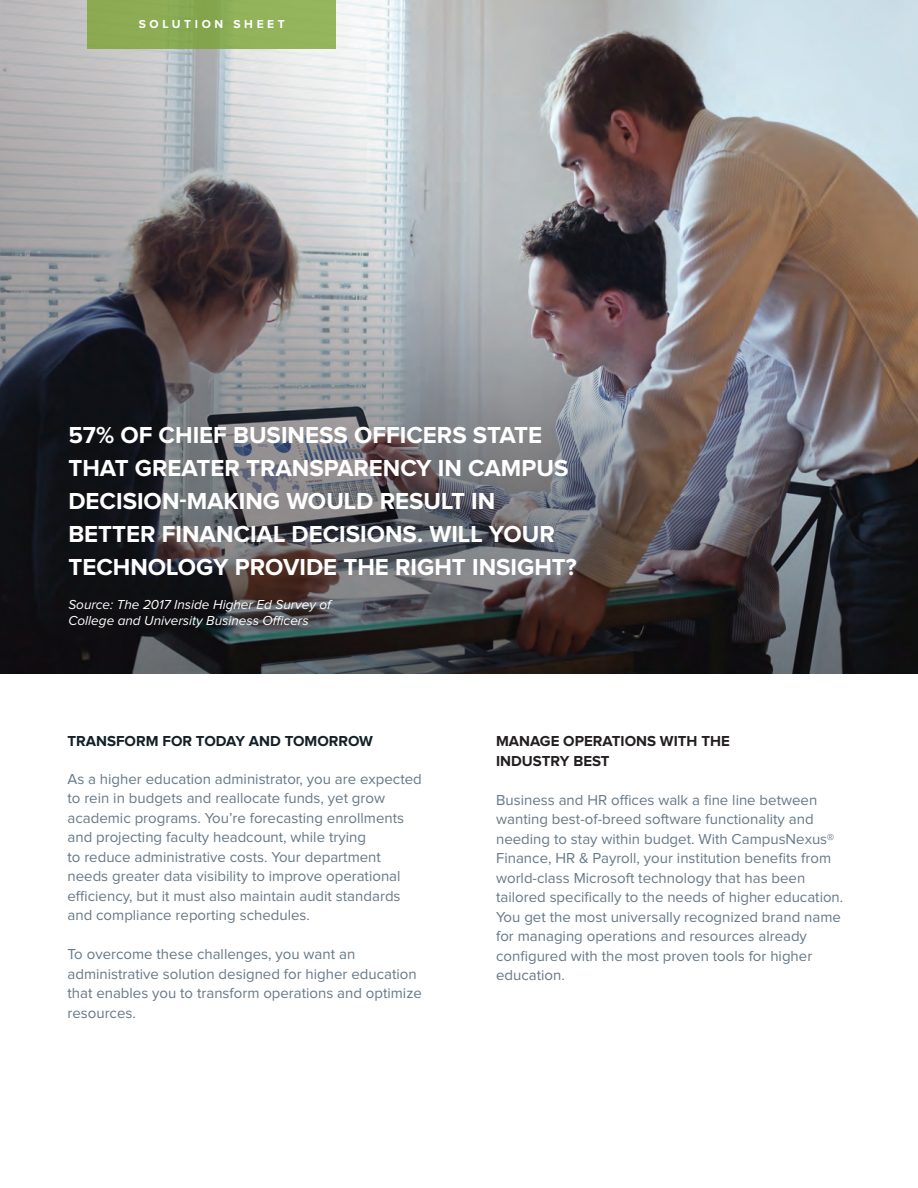
<style>
.page{position:relative;width:918px;height:1188px;background:#fff}
.page>*{position:absolute;margin:0;border:0;box-sizing:border-box;transform-origin:0 0}
.t1{font:700 24px/33px "Proxima Nova";color:#fff}
.Bullets{font:15px/19.5px "Proxima Nova";color:#677987}
.t2{font:700 15px "Proxima Nova";color:#231f20}
.Bullets-2{font:700 15px "Proxima Nova";color:#13202a}
.t3{font:italic 13.5px/16.2px "Proxima Nova";color:#fff}
.t4{font:700 12px "Proxima Nova";letter-spacing:.3em;color:#fff}
</style>
<div class="page">
<img style="left:0;top:0;width:918px;height:673px">
<div style="left:88px;top:0;width:248px;height:49px;background:#8dad55"></div>
<p class="t4" style="left:139px;top:18px;width:148px">SOLUTION SHEET</p>
<p class="t1" style="left:68px;top:420px;width:510px">57% OF CHIEF BUSINESS OFFICERS STATE THAT GREATER TRANSPARENCY IN CAMPUS DECISION-MAKING WOULD RESULT IN BETTER FINANCIAL DECISIONS. WILL YOUR TECHNOLOGY PROVIDE THE RIGHT INSIGHT?</p>
<p class="t3" style="left:68px;top:597px;width:264px">Source: The 2017 Inside Higher Ed Survey of<br>College and University Business Officers</p>
<p class="Bullets-2" style="left:68px;top:734px;width:307px">TRANSFORM FOR TODAY AND TOMORROW</p>
<p class="Bullets" style="left:68px;top:770px;width:356px">As a higher education administrator, you are expected to rein in budgets and reallocate funds, yet grow academic programs. You’re forecasting enrollments and projecting faculty headcount, while trying<br>to reduce administrative costs. Your department needs greater data visibility to improve operational efficiency, but it must also maintain audit standards and compliance reporting schedules.</p>
<p class="Bullets" style="left:68px;top:945px;width:356px">To overcome these challenges, you want an administrative solution designed for higher education that enables you to transform operations and optimize resources.</p>
<p class="t2" style="left:496px;top:734px;width:235px">MANAGE OPERATIONS WITH THE</p>
<p class="t2" style="left:496px;top:754px;width:115px">INDUSTRY BEST</p>
<p class="Bullets" style="left:496px;top:791px;width:340px">Business and HR offices walk a fine line between wanting best-of-breed software functionality and needing to stay within budget. With CampusNexus® Finance, HR &amp; Payroll, your institution benefits from</p>
<p class="Bullets" style="left:496px;top:869px;width:349px">world-class Microsoft technology that has been tailored specifically to the needs of higher education.<br>You get the most universally recognized brand name for managing operations and resources already configured with the most proven tools for higher education.</p>
</div>
